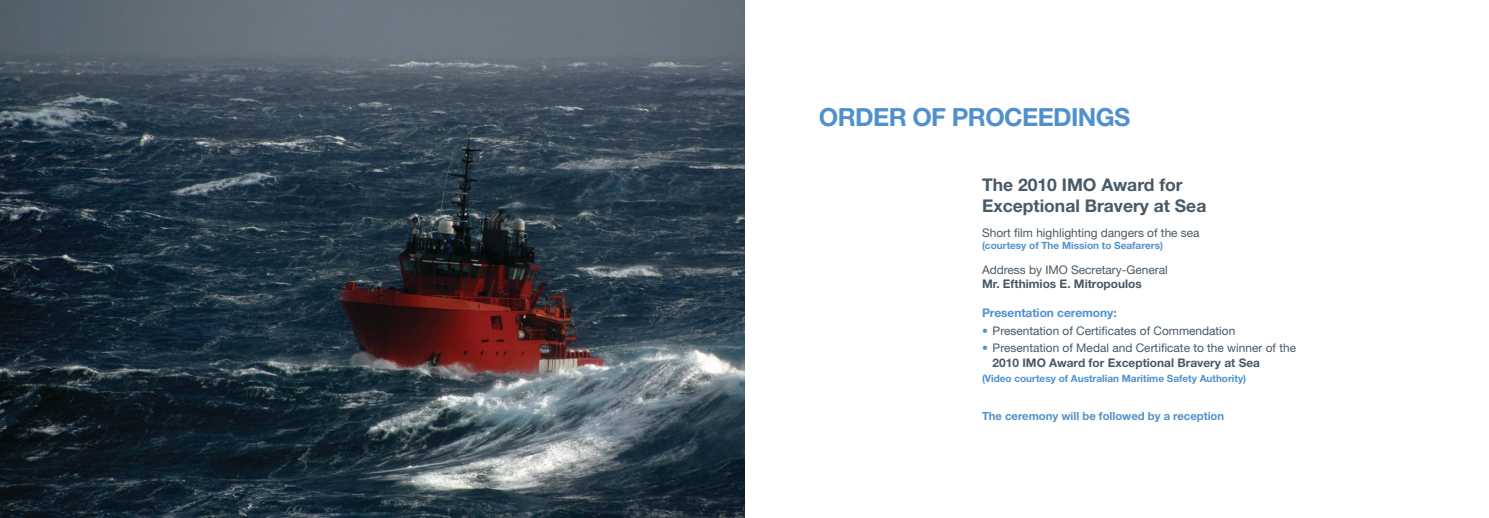
<style>
.page{position:relative;width:1489px;height:518px;background:#fff}
.page>*{position:absolute;margin:0;border:0;box-sizing:border-box;transform-origin:0 0}
.t1{font:700 25px "Helvetica Neue";letter-spacing:-.025em;color:#5091cd}
.t2{font:700 17.5px/21px "Helvetica Neue";color:#495966}
.t3{font:11.88px/14.2px "Helvetica Neue";color:#495966}
.t4{font:700 11.88px "Helvetica Neue";color:#495966}
.t5{font:700 11.88px "Helvetica Neue";color:#5091cd}
.t6{font:700 11.25px "Helvetica Neue";color:#5091cd}
.t7{font:700 10px "Helvetica Neue";color:#5091cd}
.s1{color:#5091cd}
.s2{font-weight:700}
</style>
<div class="page">
<img style="left:0;top:0;width:744px;height:517px">
<h1 class="t1" style="left:819px;top:101px;width:313px">ORDER OF PROCEEDINGS</h1>
<h2 class="t2" style="left:981px;top:174px;width:226px">The 2010 IMO Award for<br>Exceptional Bravery at Sea</h2>
<p class="t3" style="left:981px;top:225px;width:219px">Short film highlighting dangers of the sea</p>
<p class="t7" style="left:981px;top:239px;width:182px">(courtesy of The Mission to Seafarers)</p>
<p class="t3" style="left:981px;top:262px;width:187px">Address by IMO Secretary-General</p>
<p class="t4" style="left:981px;top:276px;width:161px">Mr. Efthimios E. Mitropoulos</p>
<p class="t5" style="left:981px;top:305px;width:136px">Presentation ceremony:</p>
<p class="t3" style="left:981px;top:323px;width:255px"><span class="s1">•</span> Presentation of Certificates of Commendation</p>
<p class="t3" style="left:992px;top:340px;width:305px;text-indent:-11px"><span class="s1">•</span> Presentation of Medal and Certificate to the winner of the<br><span class="s2">2010 IMO Award for Exceptional Bravery at Sea</span></p>
<p class="t7" style="left:981px;top:371px;width:266px">(Video courtesy of Australian Maritime Safety Authority)</p>
<p class="t6" style="left:981px;top:408px;width:243px">The ceremony will be followed by a reception</p>
</div>
